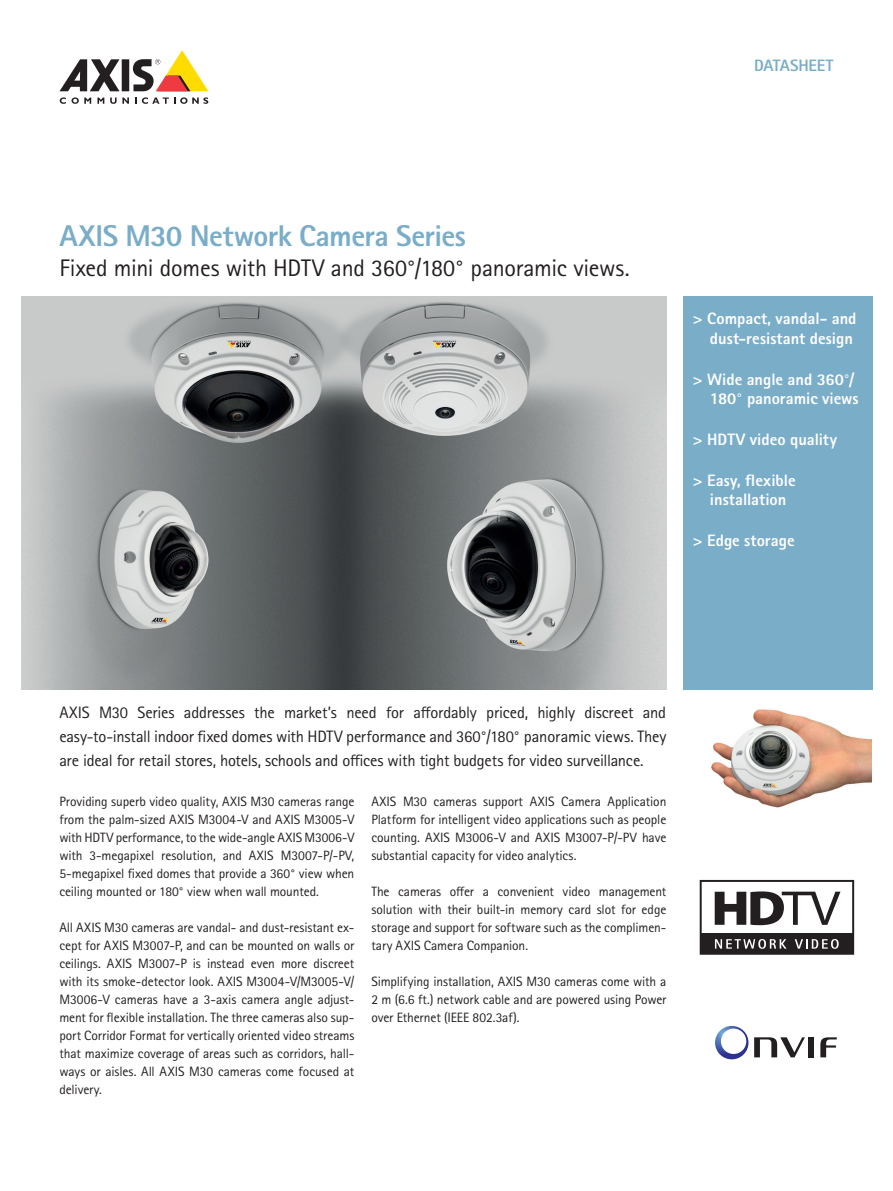
<style>
.page{position:relative;width:893px;height:1191px;background:#fff}
.page>*{position:absolute;margin:0;border:0;box-sizing:border-box;transform-origin:0 0}
.cover_headline_main{font:800 30px "Rotis Sans Serif Pro";letter-spacing:-.02em;color:#7aadc8}
.cover_headline_sub{font:24px "Rotis Sans Serif Pro";letter-spacing:-.01em;color:#231f20}
.cover_text_intro{font:16.5px/24px "Rotis Sans Serif Pro";letter-spacing:-.015em;color:#231f20;text-align:justify}
.cover_bullet_points{font:800 16.5px/19.5px "Rotis Sans Serif Pro";color:#fff;text-align:right}
.cover_header_documen{font:800 16.5px "Rotis Sans Serif Pro";letter-spacing:-.015em;color:#7aadc8}
.cover_text{font:13.5px/18px "Rotis Sans Serif Pro";letter-spacing:-.01em;color:#231f20;text-align:justify}
.s1{font-weight:400}
</style>
<div class="page">
<div style="left:122px;top:59px;width:7px;height:32px;background:#231f20"></div>
<svg style="left:60px;top:59px;width:60px;height:32px"></svg>
<svg style="left:133px;top:50px;width:75px;height:41px"></svg>
<svg style="left:60px;top:97px;width:31px;height:7px"></svg>
<svg style="left:97px;top:98px;width:7px;height:6px"></svg>
<svg style="left:110px;top:98px;width:19px;height:6px"></svg>
<svg style="left:135px;top:97px;width:73px;height:7px"></svg>
<div style="left:683px;top:296px;width:190px;height:394px;background:#7aadc8"></div>
<img style="left:21px;top:297px;width:645px;height:393px">
<img style="left:711px;top:709px;width:160px;height:99px">
<svg style="left:700px;top:880px;width:154px;height:74px"></svg>
<div style="left:808px;top:1037px;width:5px;height:20px;background:#231f20"></div>
<svg style="left:754px;top:1037px;width:51px;height:20px"></svg>
<svg style="left:820px;top:1037px;width:17px;height:20px"></svg>
<svg style="left:715px;top:1026px;width:33px;height:33px"></svg>
<p class="cover_headline_main" style="left:59px;top:217px;width:408px">AXIS M30 Network Camera Series</p>
<p class="cover_headline_sub" style="left:59px;top:254px;width:572px">Fixed mini domes with HDTV and 360°/180° panoramic views.</p>
<p class="cover_header_documen" style="left:754px;top:55px;width:81px">DATASHEET</p>
<p class="cover_bullet_points" style="left:693px;top:309px;width:165px">&gt; Compact, vandal- and dust-resistant design</p>
<p class="cover_bullet_points" style="left:693px;top:369px;width:167px">&gt; Wide angle and 360<span class="s1">°</span>/<br>180<span class="s1">°</span> panoramic views</p>
<p class="cover_bullet_points" style="left:693px;top:429px;width:146px">&gt; HDTV video quality</p>
<p class="cover_bullet_points" style="left:693px;top:470px;width:104px;text-align:center">&gt; Easy, flexible installation</p>
<p class="cover_bullet_points" style="left:693px;top:530px;width:103px">&gt; Edge storage</p>
<p class="cover_text_intro" style="left:59px;top:701px;width:608px">AXIS M30 Series addresses the market’s need for affordably priced, highly discreet and easy-to-install indoor fixed domes with HDTV performance and 360°/180° panoramic views. They are ideal for retail stores, hotels, schools and offices with tight budgets for video surveillance.</p>
<p class="cover_text" style="left:59px;top:792px;width:297px">Providing superb video quality, AXIS M30 cameras range from the palm-sized AXIS M3004-V and AXIS M3005-V with HDTV performance, to the wide-angle AXIS M3006-V with 3-megapixel resolution, and AXIS M3007-P/-PV, 5-megapixel fixed domes that provide a 360° view when ceiling mounted or 180° view when wall mounted.</p>
<p class="cover_text" style="left:59px;top:918px;width:297px">All AXIS M30 cameras are vandal- and dust-resistant ex&shy;cept for AXIS M3007-P, and can be mounted on walls or ceilings. AXIS M3007-P is instead even more discreet with its smoke-detector look. AXIS M3004-V/M3005-V/ M3006-V cameras have a 3-axis camera angle adjust&shy;ment for flexible installation. The three cameras also sup&shy;port Corridor Format for vertically oriented video streams that maximize coverage of areas such as corridors, hall&shy;ways or aisles. All AXIS M30 cameras come focused at delivery.</p>
<p class="cover_text" style="left:371px;top:792px;width:297px">AXIS M30 cameras support AXIS Camera Application Platform for intelligent video applications such as people counting. AXIS M3006-V and AXIS M3007-P/-PV have substantial capacity for video analytics.</p>
<p class="cover_text" style="left:371px;top:882px;width:297px">The cameras offer a convenient video management solution with their built-in memory card slot for edge storage and support for software such as the complimen&shy;tary AXIS Camera Companion.</p>
<p class="cover_text" style="left:371px;top:972px;width:297px">Simplifying installation, AXIS M30 cameras come with a 2 m (6.6 ft.) network cable and are powered using Power over Ethernet (IEEE 802.3af).</p>
</div>
